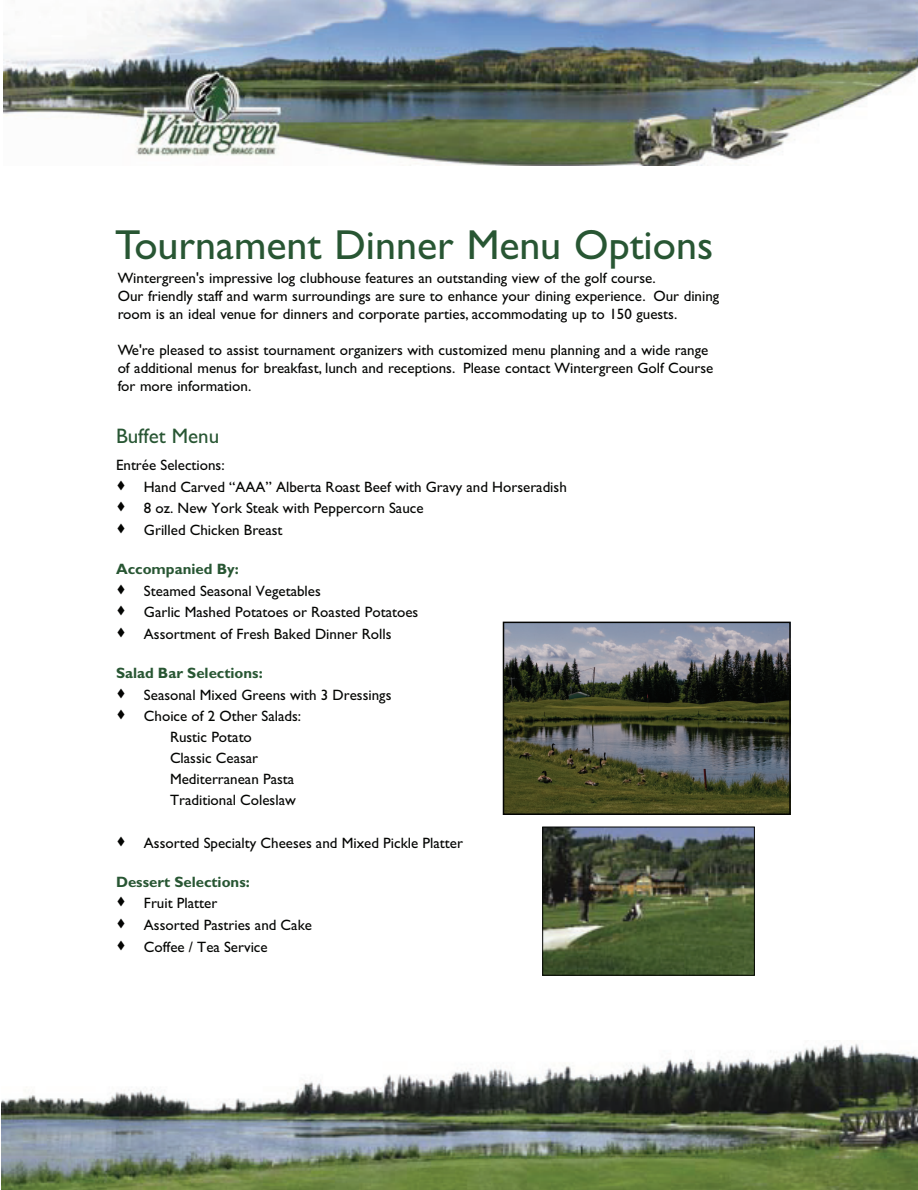
<style>
.page{position:relative;width:918px;height:1190px;background:#fff}
.page>*{position:absolute;margin:0;border:0;box-sizing:border-box;transform-origin:0 0}
.t1{font:42px "Gill Sans";color:#285633}
.t2{font:21px "Gill Sans";color:#285633}
.t3{font:15px/21.6px "Gill Sans";color:#040503}
.t4{font:700 15px "Gill Sans";color:#285633}
</style>
<div class="page">
<img style="left:1px;top:1043px;width:917px;height:147px">
<img style="left:4px;top:0;width:914px;height:165px">
<img style="left:544px;top:828px;width:209px;height:145px">
<div style="left:542px;top:826px;width:213px;height:149px;border:1px solid #040503"></div>
<img style="left:506px;top:624px;width:282px;height:188px">
<div style="left:503px;top:621px;width:288px;height:194px;border:2px solid #040503"></div>
<h1 class="t1" style="left:115px;top:231px;width:599px">Tournament Dinner Menu Options</h1>
<p class="t3" style="left:118px;top:271px;width:603px;line-height:18px">Wintergreen's impressive log clubhouse features an outstanding view of the golf course.<br>Our friendly staff and warm surroundings are sure to enhance your dining experience. Our dining room is an ideal venue for dinners and corporate parties, accommodating up to 150 guests.</p>
<p class="t3" style="left:118px;top:343px;width:597px;line-height:18px">We're pleased to assist tournament organizers with customized menu planning and a wide range of additional menus for breakfast, lunch and receptions. Please contact Wintergreen Golf Course for more information.</p>
<h2 class="t2" style="left:116px;top:429px;width:105px">Buffet Menu</h2>
<p class="t3" style="left:144px;top:456px;width:424px;text-indent:-28px">Entrée Selections:<br>Hand Carved “AAA” Alberta Roast Beef with Gravy and Horseradish 8 oz. New York Steak with Peppercorn Sauce<br>Grilled Chicken Breast</p>
<p class="t4" style="left:116px;top:564px;width:124px">Accompanied By:</p>
<p class="t3" style="left:144px;top:581px;width:276px">Steamed Seasonal Vegetables<br>Garlic Mashed Potatoes or Roasted Potatoes<br>Assortment of Fresh Baked Dinner Rolls</p>
<p class="t4" style="left:116px;top:667px;width:148px">Salad Bar Selections:</p>
<p class="t3" style="left:144px;top:685px;width:249px">Seasonal Mixed Greens with 3 Dressings</p>
<p class="t3" style="left:144px;top:707px;width:159px">Choice of 2 Other Salads:</p>
<p class="t3" style="left:170px;top:728px;width:83px">Rustic Potato</p>
<p class="t3" style="left:170px;top:749px;width:90px">Classic Ceasar</p>
<p class="t3" style="left:170px;top:770px;width:126px">Mediterranean Pasta</p>
<p class="t3" style="left:170px;top:791px;width:127px">Traditional Coleslaw</p>
<p class="t3" style="left:144px;top:833px;width:321px">Assorted Specialty Cheeses and Mixed Pickle Platter</p>
<p class="t4" style="left:116px;top:876px;width:135px">Dessert Selections:</p>
<p class="t3" style="left:144px;top:894px;width:170px">Fruit Platter<br>Assorted Pastries and Cake<br>Coffee / Tea Service</p>
</div>
